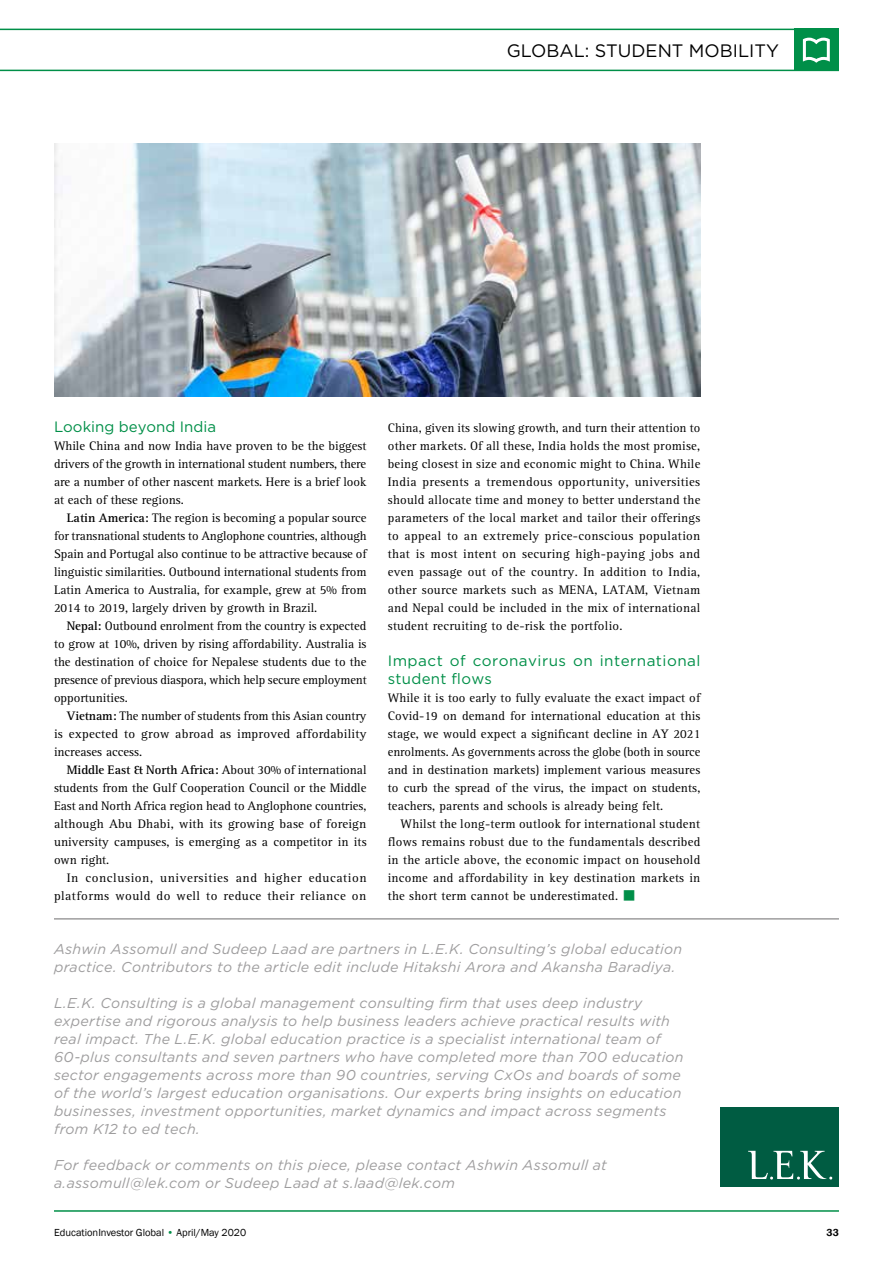
<style>
.page{position:relative;width:893px;height:1263px;background:#fff}
.page>*{position:absolute;margin:0;border:0;box-sizing:border-box;transform-origin:0 0}
.t1{font:18px "Gotham";color:#000}
.t2{font:15px/18px "Gotham";letter-spacing:.03em;color:#008f48}
.t3{font:15px "Gotham";color:#008f48}
.t4{font:italic 14.25px/18px "Gotham";letter-spacing:.015em;color:#9e9d9e}
.t5{font:12.75px/18px "Agfa Rotis Serif";letter-spacing:.01em;color:#000;text-align:justify}
.t6{font:12.75px/18px "Agfa Rotis Serif";letter-spacing:.045em;color:#000;text-align:right}
.t7{font:10.5px "Franklin Gothic";color:#000}
.t8{font:600 10.5px "Franklin Gothic";color:#000}
.s1{font-weight:700}
.s2{color:#008f48}
</style>
<div class="page">
<hr style="left:54px;top:1210px;width:785px;height:2px;background:#008f48">
<div style="left:721px;top:1108px;width:118px;height:79px;background:#005c42"></div>
<svg style="left:748px;top:1151px;width:84px;height:29px"></svg>
<hr style="left:54px;top:918px;width:785px;height:2px;background:#9e9d9e">
<svg style="left:0;top:29px;width:839px;height:42px"></svg>
<img style="left:54px;top:144px;width:646px;height:252px">
<h1 class="t1" style="left:507px;top:40px;width:274px">GLOBAL: STUDENT MOBILITY</h1>
<p class="t3" style="left:54px;top:418px;width:164px">Looking beyond India</p>
<p class="t5" style="left:54px;top:437px;width:314px">While China and now India have proven to be the biggest drivers of the growth in international student numbers, there are a number of other nascent markets. Here is a brief look at each of these regions.</p>
<p class="t5" style="left:54px;top:509px;width:314px;text-indent:13px"><span class="s1">Latin America:</span> The region is becoming a popular source for transnational students to Anglophone countries, although Spain and Portugal also continue to be attractive because of linguistic similarities. Outbound international students from Latin America to Australia, for example, grew at 5% from 2014 to 2019, largely driven by growth in Brazil.</p>
<p class="t5" style="left:54px;top:617px;width:314px;text-indent:13px"><span class="s1">Nepal:</span> Outbound enrolment from the country is expected to grow at 10%, driven by rising affordability. Australia is the destination of choice for Nepalese students due to the presence of previous diaspora, which help secure employment opportunities.</p>
<p class="t5" style="left:54px;top:707px;width:314px;text-indent:13px"><span class="s1">Vietnam:</span> The number of students from this Asian country is expected to grow abroad as improved affordability increases access.</p>
<p class="t5" style="left:54px;top:761px;width:314px;text-indent:13px"><span class="s1">Middle East &amp; North Africa:</span> About 30% of international students from the Gulf Cooperation Council or the Middle East and North Africa region head to Anglophone countries, although Abu Dhabi, with its growing base of foreign university campuses, is emerging as a competitor in its own right.</p>
<p class="t6" style="left:54px;top:869px;width:314px">In conclusion, universities and higher education platforms would do well to reduce their reliance on</p>
<p class="t5" style="left:388px;top:419px;width:314px">China, given its slowing growth, and turn their attention to other markets. Of all these, India holds the most promise, being closest in size and economic might to China. While India presents a tremendous opportunity, universities should allocate time and money to better understand the parameters of the local market and tailor their offerings to appeal to an extremely price-conscious population that is most intent on securing high-paying jobs and even passage out of the country. In addition to India, other source markets such as MENA, LATAM, Vietnam and Nepal could be included in the mix of international student recruiting to de-risk the portfolio.</p>
<p class="t2" style="left:388px;top:652px;width:314px">Impact of coronavirus on international student flows</p>
<p class="t5" style="left:388px;top:689px;width:314px">While it is too early to fully evaluate the exact impact of Covid-19 on demand for international education at this stage, we would expect a significant decline in AY 2021 enrolments. As governments across the globe (both in source and in destination markets) implement various measures to curb the spread of the virus, the impact on students, teachers, parents and schools is already being felt.</p>
<p class="t5" style="left:388px;top:815px;width:314px;text-indent:13px">Whilst the long-term outlook for international student flows remains robust due to the fundamentals described in the article above, the economic impact on household income and affordability in key destination markets in the short term cannot be underestimated. <span class="s2">■</span></p>
<p class="t4" style="left:54px;top:940px;width:630px">Ashwin Assomull and Sudeep Laad are partners in L.E.K. Consulting’s global education practice. Contributors to the article edit include Hitakshi Arora and Akansha Baradiya.</p>
<p class="t4" style="left:54px;top:994px;width:631px">L.E.K. Consulting is a global management consulting firm that uses deep industry expertise and rigorous analysis to help business leaders achieve practical results with real impact. The L.E.K. global education practice is a specialist international team of 60-plus consultants and seven partners who have completed more than 700 education sector engagements across more than 90 countries, serving CxOs and boards of some of the world’s largest education organisations. Our experts bring insights on education businesses, investment opportunities, market dynamics and impact across segments from K12 to ed tech.</p>
<p class="t4" style="left:54px;top:1156px;width:554px">For feedback or comments on this piece, please contact Ashwin Assomull at a.assomull@lek.com or Sudeep Laad at s.laad@lek.com</p>
<p class="t7" style="left:54px;top:1226px;width:194px">EducationInvestor Global <span class="s2">•</span> April/May 2020</p>
<p class="t8" style="left:826px;top:1226px;width:14px">33</p>
</div>
